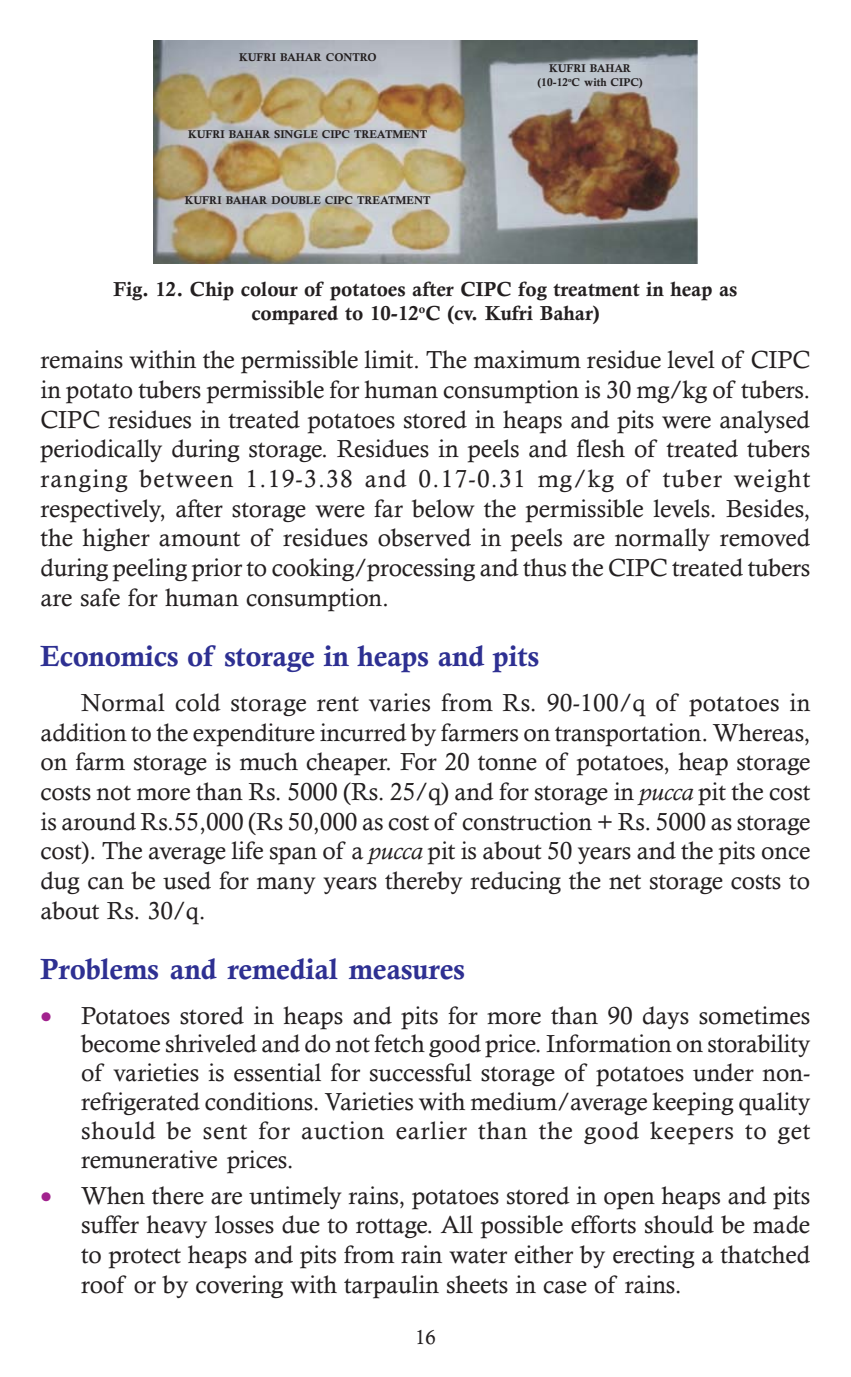
<style>
.page{position:relative;width:851px;height:1377px;background:#fff}
.page>*{position:absolute;margin:0;border:0;box-sizing:border-box;transform-origin:0 0}
.t1{font:29.25px "TTAE97 O00";letter-spacing:-.01em;color:#2e3092}
.t2{font:24.75px/29.7px "TTAE9 BO00";letter-spacing:-.005em;color:#231f20;text-align:justify}
.t3{font:20.25px/24.3px "TTAEA1 O00";color:#231f20;text-align:center}
.t4{font:20.25px "TTAE94 O00";color:#231f20}
.t5{font:11.25px/13.5px "TTAEBBO00";letter-spacing:-.005em;color:#231f20;text-align:center}
.s1{font-family:"TTAEA7 O00"}
.s2{font-family:"TTAEB8 O00";color:#a2238e}
</style>
<div class="page">
<img style="left:153px;top:40px;width:545px;height:223px">
<p class="t5" style="left:239px;top:51px;width:139px">KUFRI BAHAR CONTRO</p>
<p class="t5" style="left:188px;top:129px;width:241px">KUFRI BAHAR SINGLE CIPC TREATMENT</p>
<p class="t5" style="left:185px;top:194px;width:247px">KUFRI BAHAR DOUBLE CIPC TREATMENT</p>
<p class="t5" style="left:537px;top:63px;width:107px">KUFRI BAHAR (10-12<sup>o</sup>C with CIPC)</p>
<p class="t3" style="left:113px;top:278px;width:625px">Fig. 12. Chip colour of potatoes after CIPC fog treatment in heap as compared to 10-12<sup>o</sup>C (cv. Kufri Bahar)</p>
<p class="t2" style="left:41px;top:347px;width:771px">remains within the permissible limit. The maximum residue level of CIPC in potato tubers permissible for human consumption is 30 mg/kg of tubers.<br>CIPC residues in treated potatoes stored in heaps and pits were analysed periodically during storage. Residues in peels and flesh of treated tubers ranging between 1.19-3.38 and 0.17-0.31 mg/kg of tuber weight respectively, after storage were far below the permissible levels. Besides, the higher amount of residues observed in peels are normally removed during peeling prior to cooking/processing and thus the CIPC treated tubers are safe for human consumption.</p>
<p class="t1" style="left:41px;top:644px;width:500px">Economics of storage in heaps and pits</p>
<p class="t2" style="left:40px;top:690px;width:771px;text-indent:41px">Normal cold storage rent varies from Rs. 90-100/q of potatoes in addition to the expenditure incurred by farmers on transportation. Whereas, on farm storage is much cheaper. For 20 tonne of potatoes, heap storage costs not more than Rs. 5000 (Rs. 25/q) and for storage in <span class="s1">pucca</span> pit the cost is around Rs.55,000 (Rs 50,000 as cost of construction + Rs. 5000 as storage cost). The average life span of a <span class="s1">pucca</span> pit is about 50 years and the pits once dug can be used for many years thereby reducing the net storage costs to about Rs. 30/q.</p>
<p class="t1" style="left:41px;top:957px;width:426px">Problems and remedial measures</p>
<p class="t2" style="left:81px;top:1003px;width:730px;line-height:28.8px;text-indent:-40px"><span class="s2">•</span> Potatoes stored in heaps and pits for more than 90 days sometimes become shriveled and do not fetch good price. Information on storability of varieties is essential for successful storage of potatoes under non&shy;refrigerated conditions. Varieties with medium/average keeping quality should be sent for auction earlier than the good keepers to get remunerative prices.</p>
<p class="t2" style="left:81px;top:1182px;width:730px;text-indent:-40px"><span class="s2">•</span> When there are untimely rains, potatoes stored in open heaps and pits suffer heavy losses due to rottage. All possible efforts should be made to protect heaps and pits from rain water either by erecting a thatched roof or by covering with tarpaulin sheets in case of rains.</p>
<p class="t4" style="left:415px;top:1328px;width:22px">16</p>
</div>
